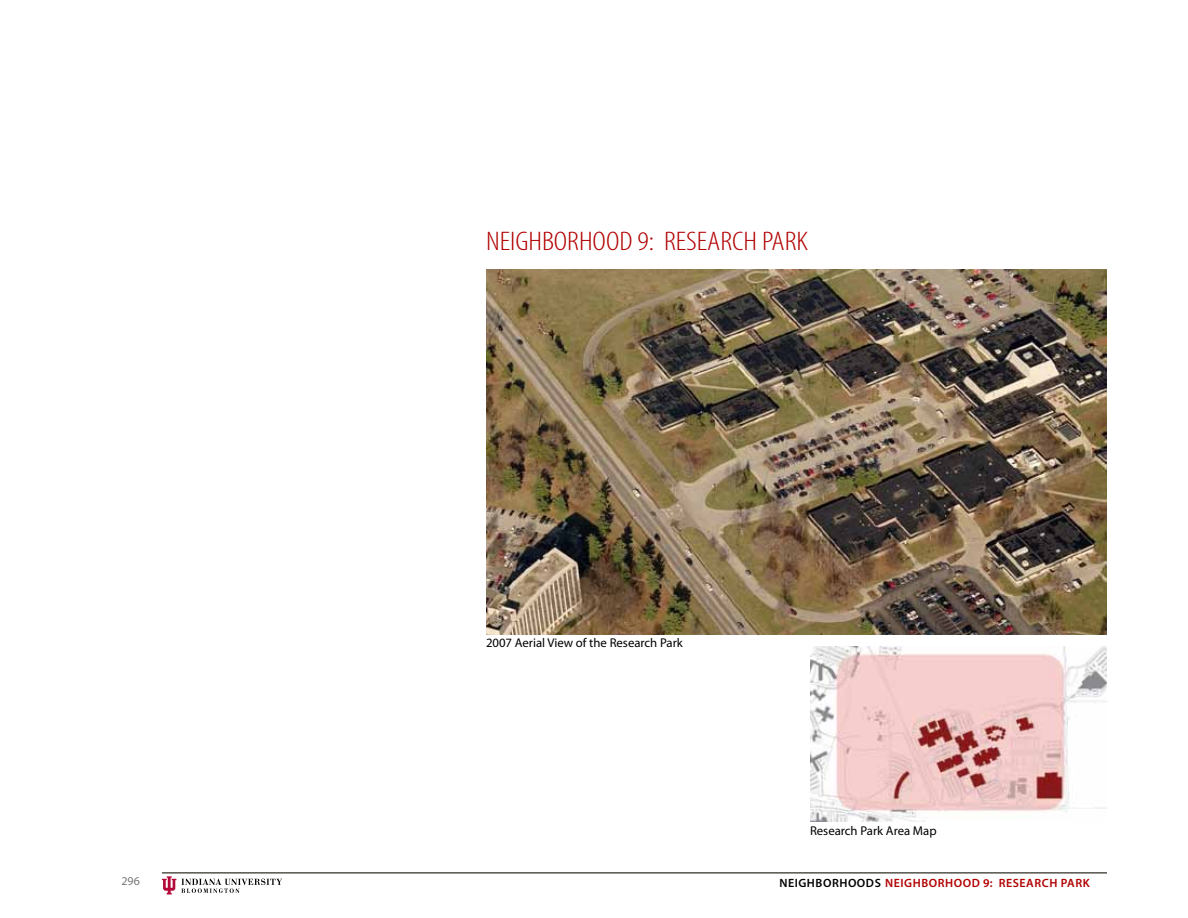
<style>
.page{position:relative;width:1188px;height:918px;background:#fff}
.page>*{position:absolute;margin:0;border:0;box-sizing:border-box;transform-origin:0 0}
.t1{font:300 condensed 27px "Myriad Pro";color:#b20000;scale:1.17 1}
.t2{font:12.75px "Myriad Pro";color:#000}
.t3{font:600 12px "Myriad Pro";letter-spacing:.045em;color:#b20000}
.t4{font:600 12px "Myriad Pro";color:#000}
.t5{font:12px "Myriad Pro";color:#77787b}
</style>
<div class="page">
<hr style="left:162px;top:872px;width:945px;height:2px;background:#54534a">
<svg style="left:162px;top:876px;width:120px;height:19px"></svg>
<img style="left:810px;top:646px;width:297px;height:176px">
<img style="left:486px;top:270px;width:621px;height:364px">
<h1 class="t1" style="left:486px;top:225px;width:277px">NEIGHBORHOOD 9: RESEARCH PARK</h1>
<p class="t2" style="left:486px;top:636px;width:198px">2007 Aerial View of the Research Park</p>
<p class="t2" style="left:810px;top:823px;width:128px">Research Park Area Map</p>
<p class="t5" style="left:122px;top:875px;width:20px">296</p>
<p class="t4" style="left:779px;top:875px;width:9px">NEIGHBORHOODS</p>
<p class="t3" style="left:885px;top:875px;width:206px">NEIGHBORHOOD 9: RESEARCH PARK</p>
</div>
